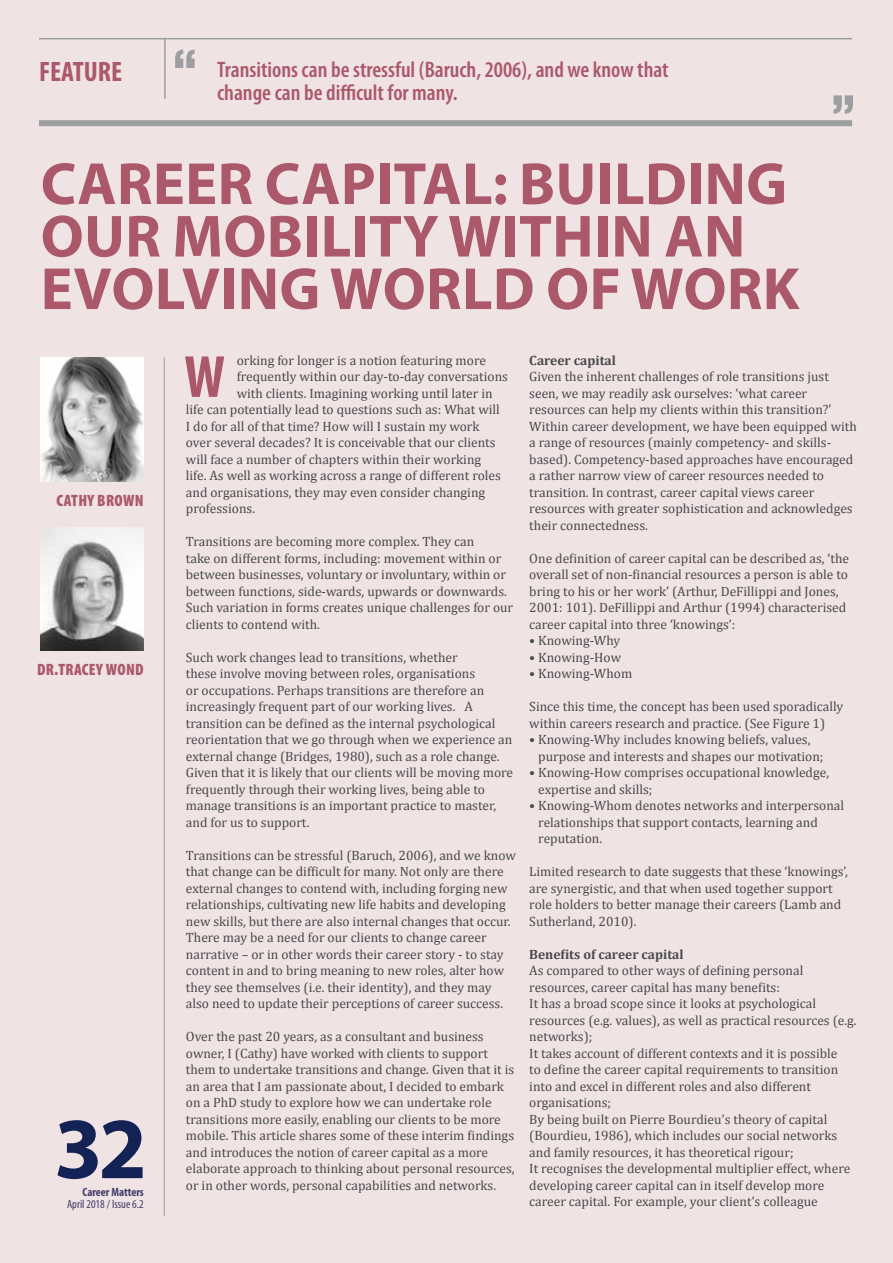
<style>
.page{position:relative;width:893px;height:1263px;background:#f0e3e4}
.page>*{position:absolute;margin:0;border:0;box-sizing:border-box;transform-origin:0 0}
.t1{font:700 87.75px "Myriad Pro";color:#132355}
.t2{font:700 60px/52.5px "Myriad Pro";letter-spacing:.005em;color:#ab586b}
.t3{font:700 condensed 60px "Myriad Pro";color:#ab586b}
.t4{font:700 condensed 28.2px "Myriad Pro";color:#ab586b}
.t5{font:600 condensed 22.5px/22.5px "Myriad Pro";color:#ab586b}
.t6{font:900 condensed 16.5px "Myriad Pro";letter-spacing:.02em;color:#ab586b}
.t7{font:13.5px/16.5px "Cambria";color:#48494b}
.t8{font:700 13.5px "Cambria";color:#48494b}
.t9{font:condensed 12px "Myriad Pro";color:#443c69}
.t10{font:700 condensed 12px "Myriad Pro";color:#443c69}
</style>
<div class="page">
<hr style="left:39px;top:38px;width:813px;height:1px;background:#9c9e9f">
<div style="left:39px;top:120px;width:813px;height:6px;background:#9c9e9f"></div>
<hr style="left:164px;top:38px;width:2px;height:61px;background:#9c9e9f">
<svg style="left:175px;top:50px;width:20px;height:18px"></svg>
<svg style="left:833px;top:95px;width:20px;height:19px"></svg>
<hr style="left:164px;top:357px;width:1px;height:859px;background:#9c9e9f">
<img style="left:40px;top:358px;width:104px;height:123px">
<img style="left:40px;top:527px;width:104px;height:123px">
<h3 class="t4" style="left:39px;top:54px;width:85px">FEATURE</h3>
<h3 class="t5" style="left:217px;top:59px;width:453px">Transitions can be stressful (Baruch, 2006), and we know that change can be difficult for many.</h3>
<h2 class="t2" style="left:41px;top:156px;width:756px">CAREER CAPITAL: BUILDING<br>OUR MOBILITY WITH IN AN<br>EVOLVING WORLD OF WORK</h2>
<p class="t6" style="left:57px;top:491px;width:69px">CATHY BROWN</p>
<p class="t6" style="left:37px;top:660px;width:108px">DR.TRACEY WON D</p>
<h1 class="t1" style="left:54px;top:1091px;width:94px">32</h1>
<p class="t10" style="left:83px;top:1185px;width:63px">Career Matters</p>
<p class="t9" style="left:67px;top:1197px;width:78px">April 2018 / Issue 6.2</p>
<p class="t7" style="left:237px;top:352px;width:251px">orking for longer is a notion featuring more</p>
<p class="t7" style="left:237px;top:368px;width:273px">frequently within our day-to-day conversations</p>
<p class="t7" style="left:237px;top:385px;width:257px">with clients. Imagining working until later in</p>
<p class="t7" style="left:186px;top:401px;width:315px">life can potentially lead to questions such as: What will</p>
<p class="t7" style="left:186px;top:418px;width:295px">I do for all of that time? How will I sustain my work</p>
<p class="t7" style="left:186px;top:434px;width:311px">over several decades? It is conceivable that our clients</p>
<p class="t7" style="left:186px;top:451px;width:297px">will face a number of chapters within their working</p>
<p class="t7" style="left:186px;top:467px;width:317px">life. As well as working across a range of different roles</p>
<p class="t7" style="left:186px;top:484px;width:301px">and organisations, they may even consider changing</p>
<p class="t7" style="left:186px;top:500px;width:71px">professions.</p>
<p class="t7" style="left:186px;top:533px;width:329px">Transitions are becoming more complex. They can<br>take on different forms, including: movement within or between businesses, voluntary or involuntary, within or between functions, side-wards, upwards or downwards.<br>Such variation in forms creates unique challenges for our clients to contend with.</p>
<p class="t7" style="left:186px;top:649px;width:329px">Such work changes lead to transitions, whether<br>these involve moving between roles, organisations<br>or occupations. Perhaps transitions are therefore an increasingly frequent part of our working lives. A transition can be defined as the internal psychological reorientation that we go through when we experience an external change (Bridges, 1980), such as a role change.<br>Given that it is likely that our clients will be moving more frequently through their working lives, being able to manage transitions is an important practice to master, and for us to support.</p>
<p class="t7" style="left:186px;top:847px;width:332px">Transitions can be stressful (Baruch, 2006), and we know that change can be difficult for many. Not only are there external changes to contend with, including forging new relationships, cultivating new life habits and developing new skills, but there are also internal changes that occur.<br>There may be a need for our clients to change career narrative – or in other words their career story - to stay content in and to bring meaning to new roles, alter how they see themselves (i.e. their identity), and they may also need to update their perceptions of career success.</p>
<p class="t7" style="left:186px;top:1028px;width:330px">Over the past 20 years, as a consultant and business owner, I (Cathy) have worked with clients to support them to undertake transitions and change. Given that it is an area that I am passionate about, I decided to embark on a PhD study to explore how we can undertake role transitions more easily, enabling our clients to be more mobile. This article shares some of these interim findings and introduces the notion of career capital as a more elaborate approach to thinking about personal resources, or in other words, personal capabilities and networks.</p>
<h2 class="t3" style="left:184px;top:339px;width:42px">W</h2>
<p class="t8" style="left:529px;top:352px;width:88px">Career capital</p>
<p class="t7" style="left:529px;top:368px;width:329px">Given the inherent challenges of role transitions just seen, we may readily ask ourselves: ‘what career resources can help my clients within this transition?’ Within career development, we have been equipped with a range of resources (mainly competency- and skills&shy;based). Competency-based approaches have encouraged a rather narrow view of career resources needed to transition. In contrast, career capital views career resources with greater sophistication and acknowledges their connectedness.</p>
<p class="t7" style="left:529px;top:550px;width:321px">One definition of career capital can be described as, ‘the overall set of non-financial resources a person is able to bring to his or her work’ (Arthur, DeFillippi and Jones, 2001: 101). DeFillippi and Arthur (1994) characterised career capital into three ‘knowings’:</p>
<p class="t7" style="left:529px;top:632px;width:93px">• Knowing-Why</p>
<p class="t7" style="left:529px;top:649px;width:93px">• Knowing-How</p>
<p class="t7" style="left:529px;top:665px;width:104px">• Knowing-Whom</p>
<p class="t7" style="left:529px;top:698px;width:315px">Since this time, the concept has been used sporadically within careers research and practice. (See Figure 1)</p>
<p class="t7" style="left:538px;top:731px;width:287px;text-indent:-9px">• Knowing-Why includes knowing beliefs, values, purpose and interests and shapes our motivation;</p>
<p class="t7" style="left:538px;top:764px;width:292px;text-indent:-9px">• Knowing-How comprises occupational knowledge, expertise and skills;</p>
<p class="t7" style="left:538px;top:797px;width:307px;text-indent:-9px">• Knowing-Whom denotes networks and interpersonal relationships that support contacts, learning and reputation.</p>
<p class="t7" style="left:529px;top:863px;width:320px">Limited research to date suggests that these ‘knowings’, are synergistic, and that when used together support role holders to better manage their careers (Lamb and Sutherland, 2010).</p>
<p class="t8" style="left:529px;top:946px;width:156px">Benefits of career capital</p>
<p class="t7" style="left:529px;top:962px;width:329px">As compared to other ways of defining personal resources, career capital has many benefits:<br>It has a broad scope since it looks at psychological resources (e.g. values), as well as practical resources (e.g. networks);<br>It takes account of different contexts and it is possible<br>to define the career capital requirements to transition into and excel in different roles and also different organisations;<br>By being built on Pierre Bourdieu’s theory of capital (Bourdieu, 1986), which includes our social networks and family resources, it has theoretical rigour;<br>It recognises the developmental multiplier effect, where developing career capital can in itself develop more career capital. For example, your client’s colleague</p>
</div>
